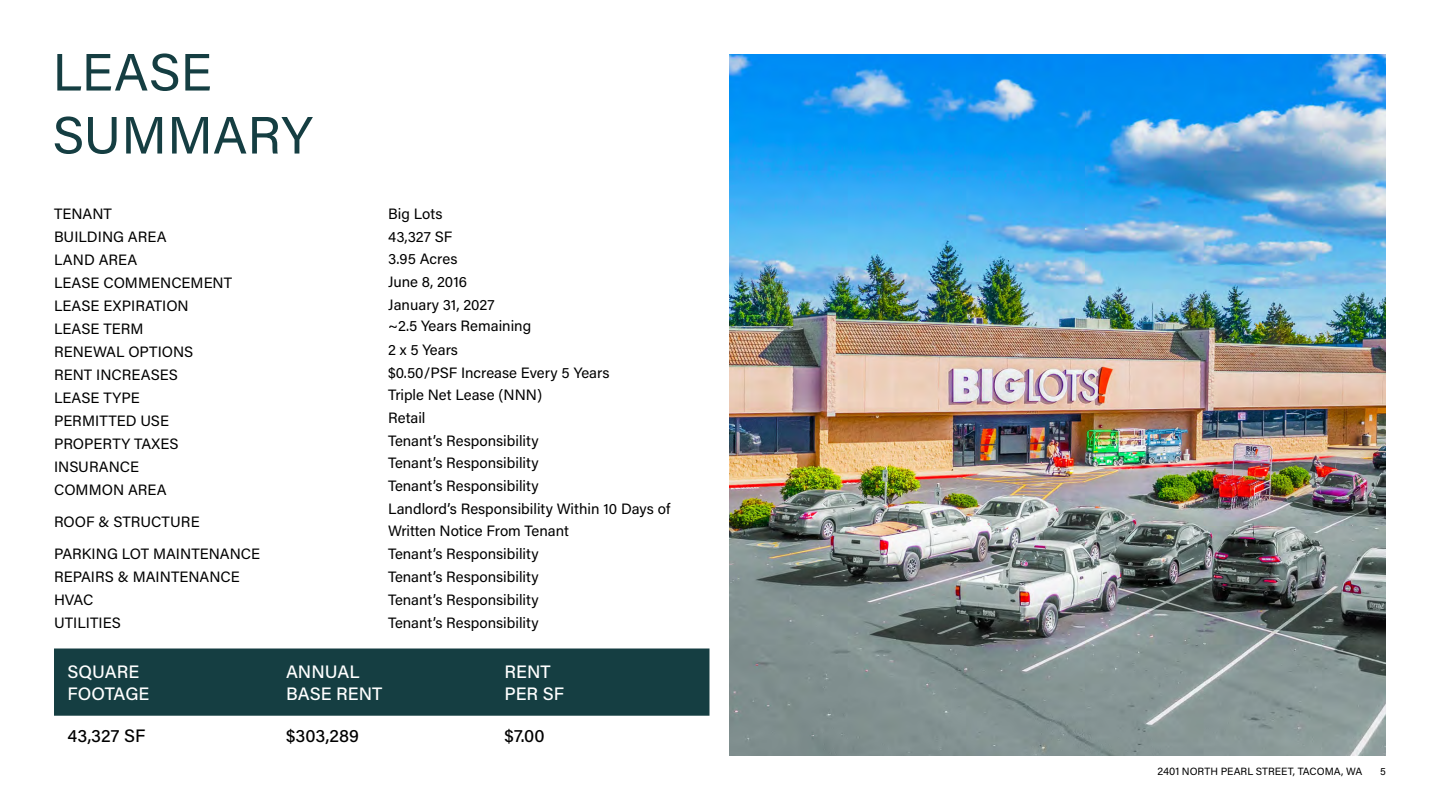
<style>
.page{position:relative;width:1440px;height:810px;background:#fff}
.page>*{position:absolute;margin:0;border:0;box-sizing:border-box;transform-origin:0 0}
.t1{font:52.5px/63px "Acumin Pro";color:#153e42}
.t2{font:500 18px/21.6px "Acumin Pro";color:#fff}
.t3{font:500 18px "Acumin Pro";color:#000}
.t4{font:15px/23px "Acumin Pro";color:#000}
.t5{font:10.5px "Acumin Pro";color:#000}
.t6{font:10.5px "Acumin Pro";color:#000101}
</style>
<div class="page">
<img style="left:729px;top:54px;width:657px;height:702px">
<div style="left:54px;top:649px;width:655px;height:67px;background:#153e42"></div>
<h1 class="t1" style="left:52px;top:39px;width:262px">LEASE<br>SUMMARY</h1>
<p class="t4" style="left:54px;top:202px;width:180px">TENANT<br>BUILDING AREA<br>LAND AREA<br>LEASE COMMENCEMENT<br>LEASE EXPIRATION<br>LEASE TERM<br>RENEWAL OPTIONS<br>RENT INCREASES<br>LEASE TYPE<br>PERMITTED USE<br>PROPERTY TAXES<br>INSURANCE<br>COMMON AREA</p>
<p class="t4" style="left:54px;top:510px;width:147px">ROOF &amp; STRUCTURE</p>
<p class="t4" style="left:388px;top:202px;width:145px;line-height:22.5px">Big Lots<br>43,327 SF<br>3.95 Acres<br>June 8, 2016<br>January 31, 2027<br>~2.5 Years Remaining</p>
<p class="t4" style="left:388px;top:338px;width:284px">2 x 5 Years<br>$0.50/PSF Increase Every 5 Years<br>Triple Net Lease (NNN)<br>Retail<br>Tenant’s Responsibility<br>Tenant’s Responsibility<br>Tenant’s Responsibility<br>Landlord’s Responsibility Within 10 Days of<br>Written Notice From Tenant</p>
<p class="t4" style="left:54px;top:542px;width:208px">PARKING LOT MAINTENANCE</p>
<p class="t4" style="left:388px;top:542px;width:152px">Tenant’s Responsibility</p>
<p class="t4" style="left:54px;top:565px;width:187px">REPAIRS &amp; MAINTENANCE</p>
<p class="t4" style="left:388px;top:565px;width:152px">Tenant’s Responsibility</p>
<p class="t4" style="left:54px;top:588px;width:41px">HVAC</p>
<p class="t4" style="left:388px;top:588px;width:152px">Tenant’s Responsibility</p>
<p class="t4" style="left:54px;top:611px;width:68px">UTILITIES</p>
<p class="t4" style="left:388px;top:611px;width:152px">Tenant’s Responsibility</p>
<p class="t2" style="left:68px;top:660px;width:83px">SQUARE<br>FOOTAGE</p>
<p class="t2" style="left:286px;top:660px;width:98px">ANNUAL<br>BASE RENT</p>
<p class="t2" style="left:504px;top:660px;width:61px">RENT<br>PER SF</p>
<p class="t3" style="left:68px;top:724px;width:79px">43,327 SF</p>
<p class="t3" style="left:286px;top:724px;width:74px">$303,289</p>
<p class="t3" style="left:504px;top:724px;width:42px">$7.00</p>
<p class="t5" style="left:1157px;top:764px;width:206px">2401 NORTH PEARL STREET, TACOMA, WA</p>
<p class="t6" style="left:1380px;top:764px;width:7px">5</p>
</div>
